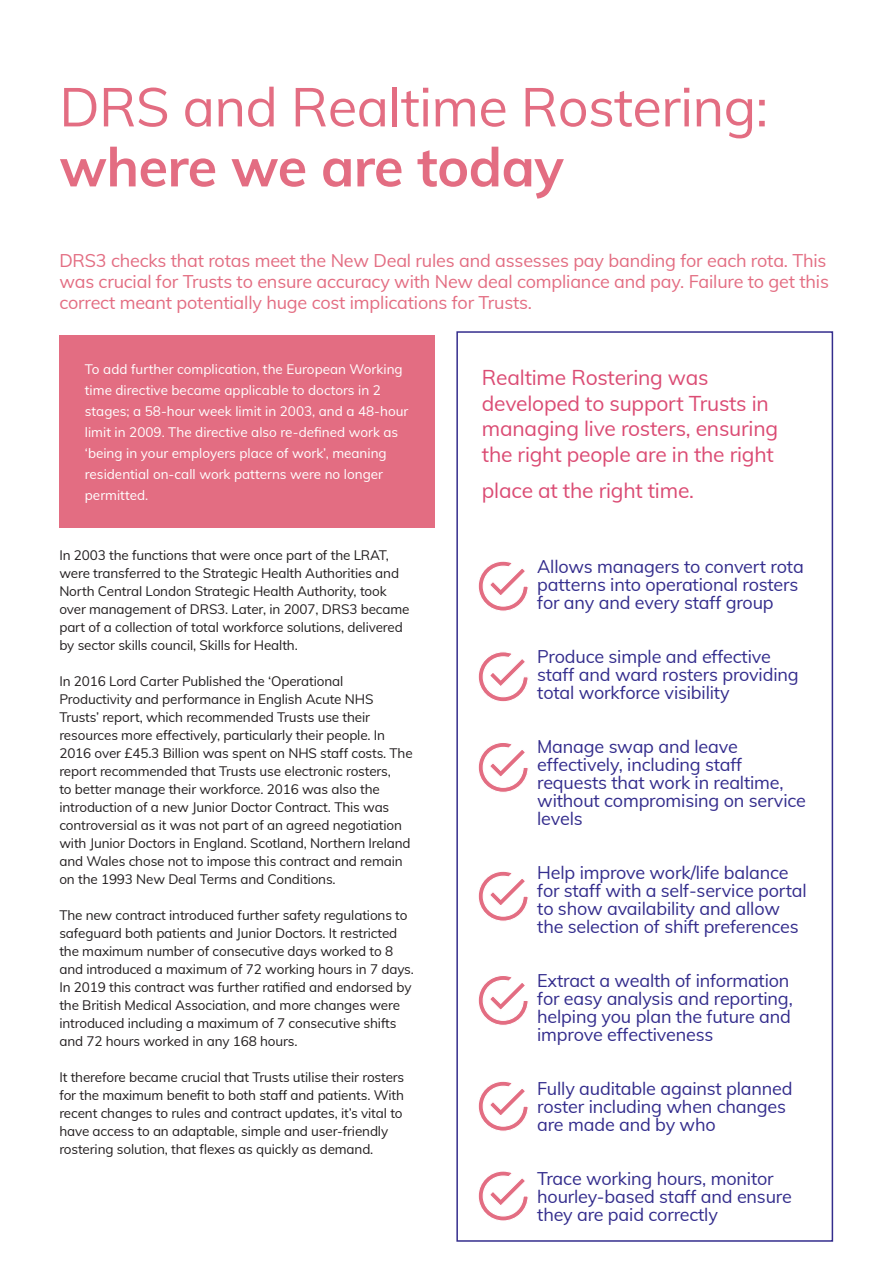
<style>
.page{position:relative;width:893px;height:1263px;background:#fff}
.page>*{position:absolute;margin:0;border:0;box-sizing:border-box;transform-origin:0 0}
.t1{font:54px/60px "Mulish";letter-spacing:-.01em;color:#e36d82}
.SUB_HEADING{font:21px/25.5px "Mulish";letter-spacing:-.01em;color:#db4c74}
.BODY{font:18px/18px "Mulish";letter-spacing:-.01em;color:#342d8d}
.t2{font:18px/21px "Mulish";letter-spacing:-.01em;color:#e36d82}
.BODY-2{font:13.5px/18px "Mulish";letter-spacing:-.01em;color:#231f20}
.QUOTE_POSITION{font:13.5px/21px "Mulish";color:#fff}
.s1{font-weight:700}
</style>
<div class="page">
<svg style="left:478px;top:561px;width:50px;height:50px"></svg>
<svg style="left:478px;top:652px;width:50px;height:50px"></svg>
<svg style="left:478px;top:743px;width:50px;height:49px"></svg>
<svg style="left:478px;top:871px;width:50px;height:50px"></svg>
<div style="left:456px;top:331px;width:377px;height:911px;border:2px solid #342d8d"></div>
<div style="left:59px;top:335px;width:376px;height:192px;background:#e36d82"></div>
<svg style="left:478px;top:976px;width:50px;height:49px"></svg>
<svg style="left:478px;top:1081px;width:50px;height:50px"></svg>
<svg style="left:478px;top:1171px;width:50px;height:50px"></svg>
<p class="t1" style="left:59px;top:74px;width:710px">DRS and Realtime Rostering: <span class="s1">where we are today</span></p>
<p class="t2" style="left:59px;top:250px;width:771px">DRS3 checks that rotas meet the New Deal rules and assesses pay banding for each rota. This was crucial for Trusts to ensure accuracy with New deal compliance and pay. Failure to get this correct meant potentially huge cost implications for Trusts.</p>
<p class="QUOTE_POSITION" style="left:85px;top:358px;width:325px">To add further complication, the European Working time directive became applicable to doctors in 2 stages; a 58-hour week limit in 2003, and a 48-hour limit in 2009. The directive also re-defined work as ‘being in your employers place of work’, meaning residential on-call work patterns were no longer permitted.</p>
<p class="BODY-2" style="left:59px;top:546px;width:352px">In 2003 the functions that were once part of the LRAT, were transferred to the Strategic Health Authorities and North Central London Strategic Health Authority, took over management of DRS3. Later, in 2007, DRS3 became part of a collection of total workforce solutions, delivered by sector skills council, Skills for Health.</p>
<p class="BODY-2" style="left:59px;top:672px;width:355px">In 2016 Lord Carter Published the ‘Operational Productivity and performance in English Acute NHS Trusts’ report, which recommended Trusts use their resources more effectively, particularly their people. In 2016 over £45.3 Billion was spent on NHS staff costs. The report recommended that Trusts use electronic rosters,<br>to better manage their workforce. 2016 was also the introduction of a new Junior Doctor Contract. This was controversial as it was not part of an agreed negotiation with Junior Doctors in England. Scotland, Northern Ireland and Wales chose not to impose this contract and remain on the 1993 New Deal Terms and Conditions.</p>
<p class="BODY-2" style="left:59px;top:906px;width:356px">The new contract introduced further safety regulations to safeguard both patients and Junior Doctors. It restricted the maximum number of consecutive days worked to 8 and introduced a maximum of 72 working hours in 7 days.<br>In 2019 this contract was further ratified and endorsed by the British Medical Association, and more changes were introduced including a maximum of 7 consecutive shifts and 72 hours worked in any 168 hours.</p>
<p class="BODY-2" style="left:59px;top:1068px;width:346px">It therefore became crucial that Trusts utilise their rosters for the maximum benefit to both staff and patients. With recent changes to rules and contract updates, it’s vital to have access to an adaptable, simple and user-friendly rostering solution, that flexes as quickly as demand.</p>
<p class="SUB_HEADING" style="left:482px;top:364px;width:298px">Realtime Rostering was developed to support Trusts in managing live rosters, ensuring the right people are in the right</p>
<p class="SUB_HEADING" style="left:482px;top:476px;width:214px">place at the right time.</p>
<p class="BODY" style="left:537px;top:557px;width:268px">Allows managers to convert rota patterns into operational rosters for any and every staff group</p>
<p class="BODY" style="left:537px;top:647px;width:263px">Produce simple and effective staff and ward rosters providing total workforce visibility</p>
<p class="BODY" style="left:537px;top:737px;width:270px">Manage swap and leave effectively, including staff requests that work in realtime, without compromising on service levels</p>
<p class="BODY" style="left:537px;top:863px;width:271px">Help improve work/life balance for staff with a self-service portal to show availability and allow the selection of shift preferences</p>
<p class="BODY" style="left:537px;top:971px;width:257px">Extract a wealth of information for easy analysis and reporting, helping you plan the future and improve effectiveness</p>
<p class="BODY" style="left:537px;top:1079px;width:257px">Fully auditable against planned roster including when changes are made and by who</p>
<p class="BODY" style="left:537px;top:1169px;width:256px">Trace working hours, monitor hourley-based staff and ensure they are paid correctly</p>
</div>
